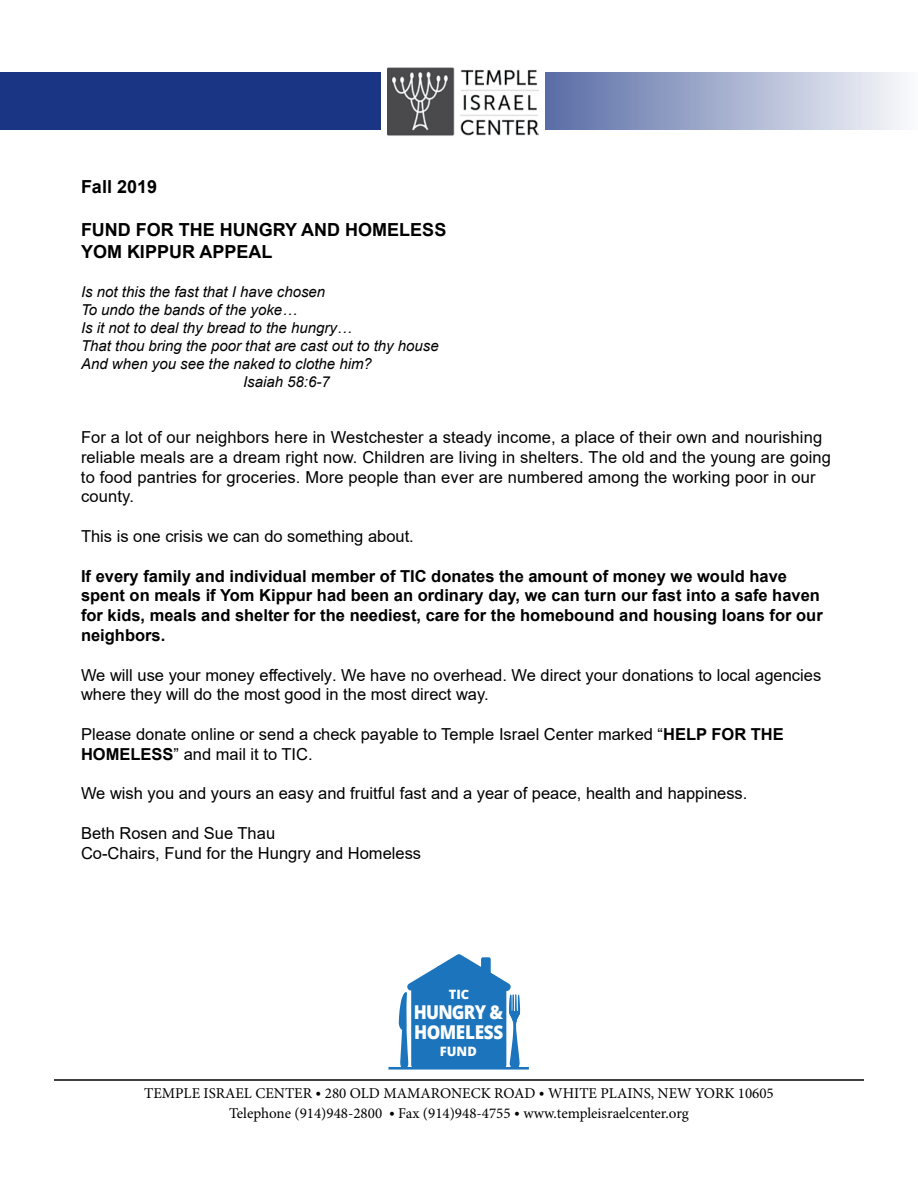
<style>
.page{position:relative;width:918px;height:1188px;background:#fff}
.page>*{position:absolute;margin:0;border:0;box-sizing:border-box;transform-origin:0 0}
.t1{font:800 19.05px/20.7px "Open Sans";letter-spacing:-.035em;color:#fff;scale:.9 1}
.t2{font:700 18px/21.6px "Arial";color:#000}
.t3{font:16.5px/19.8px "Arial";color:#000}
.t4{font:700 16.5px/19.8px "Arial";color:#000}
.t5{font:italic 15px "Arial";color:#000}
.t6{font:15px/19.8px "Minion Pro";color:#000;text-align:center}
.t7{font:800 12.9px "Open Sans";color:#fff}
.s1{font-weight:700}
</style>
<div class="page">
<svg style="left:0;top:72px;width:903px;height:57px;background:#5d70a8"></svg>
<div style="left:381px;top:61px;width:164px;height:80px;background:#fff"></div>
<img style="left:388px;top:68px;width:151px;height:68px">
<svg style="left:399px;top:954px;width:121px;height:113px"></svg>
<div style="left:411px;top:984px;width:95px;height:85px;background:#1c75bc;border-radius:4px"></div>
<hr style="left:389px;top:1067px;width:140px;height:3px;background:#1c75bc">
<hr style="left:54px;top:1079px;width:810px;height:2px;background:#000">
<p class="t2" style="left:81px;top:176px;width:78px">Fall 2019</p>
<p class="t2" style="left:81px;top:219px;width:367px">FUND FOR THE HUNGRY AND HOMELESS<br>YOM KIPPUR APPEAL</p>
<p class="t5" style="left:81px;top:282px;width:246px">Is not this the fast that I have chosen</p>
<p class="t5" style="left:81px;top:300px;width:218px">To undo the bands of the yoke…</p>
<p class="t5" style="left:81px;top:318px;width:272px">Is it not to deal thy bread to the hungry…</p>
<p class="t5" style="left:81px;top:336px;width:359px">That thou bring the poor that are cast out to thy house</p>
<p class="t5" style="left:81px;top:354px;width:292px">And when you see the naked to clothe him?</p>
<p class="t5" style="left:243px;top:372px;width:88px">Isaiah 58:6-7</p>
<p class="t3" style="left:81px;top:427px;width:752px">For a lot of our neighbors here in Westchester a steady income, a place of their own and nourishing reliable meals are a dream right now. Children are living in shelters. The old and the young are going to food pantries for groceries. More people than ever are numbered among the working poor in our county.</p>
<p class="t3" style="left:81px;top:526px;width:334px">This is one crisis we can do something about.</p>
<p class="t4" style="left:81px;top:566px;width:743px">If every family and individual member of TIC donates the amount of money we would have spent on meals if Yom Kippur had been an ordinary day, we can turn our fast into a safe haven for kids, meals and shelter for the neediest, care for the homebound and housing loans for our neighbors.</p>
<p class="t3" style="left:81px;top:665px;width:742px">We will use your money effectively. We have no overhead. We direct your donations to local agencies where they will do the most good in the most direct way.</p>
<p class="t3" style="left:81px;top:724px;width:704px">Please donate online or send a check payable to Temple Israel Center marked “<span class="s1">HELP FOR THE<br>HOMELESS</span>” and mail it to TIC.</p>
<p class="t3" style="left:81px;top:784px;width:668px">We wish you and yours an easy and fruitful fast and a year of peace, health and happiness.</p>
<p class="t3" style="left:81px;top:823px;width:342px">Beth Rosen and Sue Thau<br>Co-Chairs, Fund for the Hungry and Homeless</p>
<p class="t7" style="left:449px;top:985px;width:22px">TIC</p>
<p class="t1" style="left:414px;top:1001px;width:101px">HUNGRY &amp;<br>HOMELESS</p>
<p class="t7" style="left:440px;top:1041px;width:38px">FUND</p>
<p class="t6" style="left:144px;top:1084px;width:631px">TEMPLE ISRAEL CENTER • 280 OLD MAMARONECK ROAD • WHITE PLAINS, NEW YORK 10605<br>Telephone (914)948-2800 • Fax (914)948-4755 • www.templeisraelcenter.org</p>
</div>
